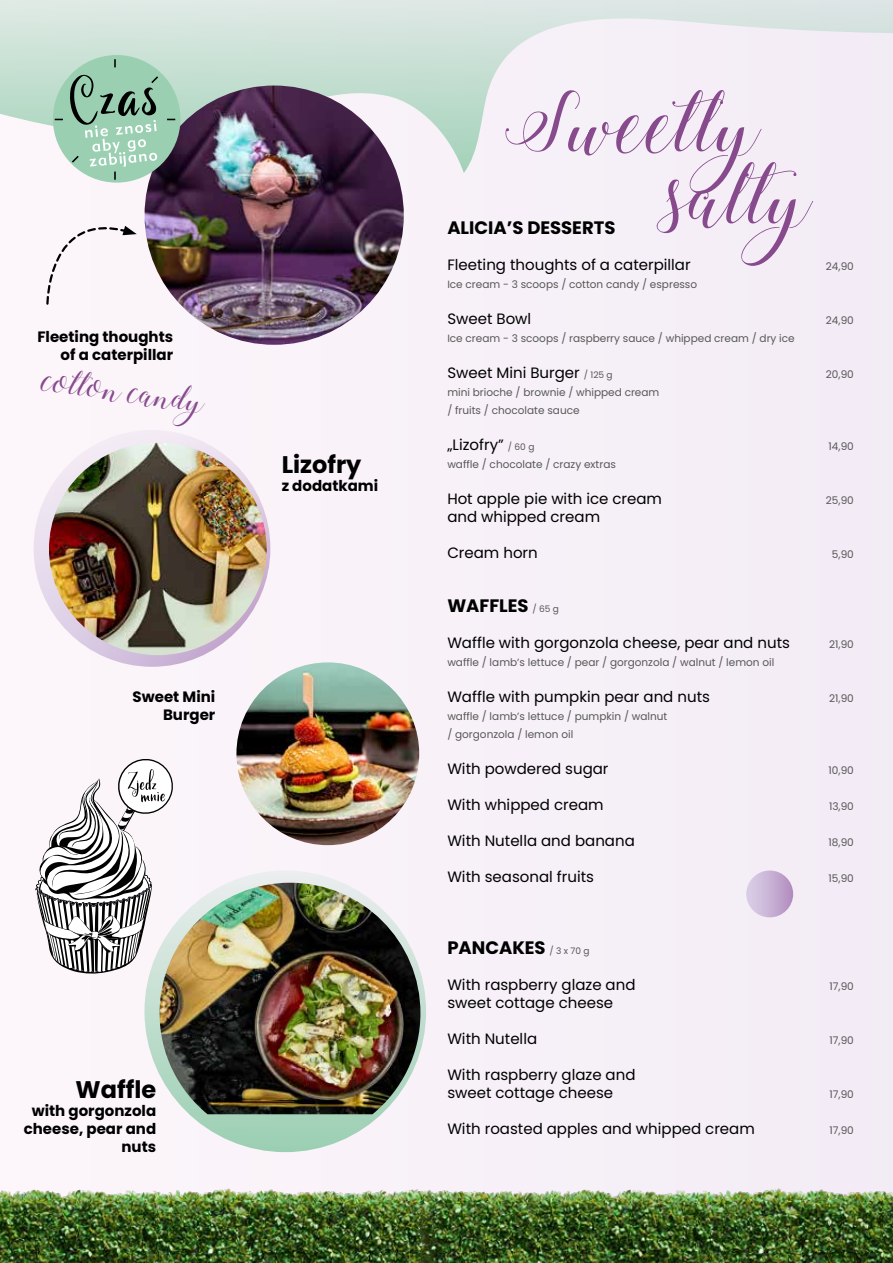
<style>
.page{position:relative;width:893px;height:1263px;background:#f6f0f8}
.page>*{position:absolute;margin:0;border:0;box-sizing:border-box;transform-origin:0 0}
.t1{font:80.85px/72px "Stylish Calligraphy";color:#874a8d}
.t2{font:33px "Stylish Calligraphy";color:#874a8d}
.t3{font:700 24px "Poppins";color:#000}
.t4{font:700 18px "Poppins";color:#000}
.t5{font:15px/18px "Poppins";color:#000}
.t6{font:700 15px/18px "Poppins";color:#000;text-align:right}
.t7{font:10.5px/18px "Poppins";color:#575756}
.s1{font-size:9px;color:#575756}
.s2{font-weight:400;font-size:9px;color:#575756}
</style>
<div class="page">
<svg style="left:144px;top:870px;width:282px;height:282px"></svg>
<svg style="left:34px;top:430px;width:236px;height:237px"></svg>
<img style="left:160px;top:883px;width:260px;height:204px">
<img style="left:49px;top:443px;width:218px;height:212px">
<svg style="left:0;top:0;width:893px;height:173px"></svg>
<img style="left:145px;top:86px;width:259px;height:259px;border-radius:130px">
<svg style="left:46px;top:226px;width:91px;height:79px"></svg>
<div style="left:746px;top:870px;width:47px;height:47px;background:linear-gradient(to right,#ded4ea,#b38fbf);border-radius:50%"></div>
<img style="left:236px;top:662px;width:183px;height:183px;border-radius:91px">
<svg style="left:35px;top:759px;width:140px;height:215px"></svg>
<svg style="left:53px;top:58px;width:124px;height:123px"></svg>
<img style="left:0;top:1087px;width:382px;height:176px">
<img style="left:382px;top:1087px;width:511px;height:176px">
<p class="t6" style="left:37px;top:328px;width:137px">Fleeting thoughts of a caterpillar</p>
<h2 class="t2" style="left:46px;top:359px;width:165px;rotate:8deg">cotton candy</h2>
<h3 class="t3" style="left:282px;top:451px;width:81px">Lizofry</h3>
<p class="t6" style="left:282px;top:477px;width:98px">z dodatkami</p>
<p class="t6" style="left:133px;top:688px;width:84px">Sweet Mini<br>Burger</p>
<h3 class="t3" style="left:76px;top:1076px;width:82px">Waffle</h3>
<p class="t6" style="left:24px;top:1102px;width:134px">with gorgonzola cheese, pear and nuts</p>
<h1 class="t1" style="left:667px;top:88px;width:147px;text-indent:-161px">Sweetly salty</h1>
<p class="t4" style="left:447px;top:217px;width:170px">ALICIA’S DESSERTS</p>
<p class="t5" style="left:447px;top:256px;width:245px">Fleeting thoughts of a caterpillar</p>
<p class="t7" style="left:447px;top:275px;width:251px">Ice cream - 3 scoops / cotton candy / espresso</p>
<p class="t5" style="left:447px;top:310px;width:85px">Sweet Bowl</p>
<p class="t7" style="left:447px;top:329px;width:349px">Ice cream - 3 scoops / raspberry sauce / whipped cream / dry ice</p>
<p class="t5" style="left:447px;top:364px;width:167px">Sweet Mini Burger <span class="s1">/ 125 g</span></p>
<p class="t7" style="left:447px;top:383px;width:214px">mini brioche / brownie / whipped cream / fruits / chocolate sauce</p>
<p class="t5" style="left:447px;top:436px;width:89px">„Lizofry” <span class="s1">/ 60 g</span></p>
<p class="t7" style="left:447px;top:455px;width:170px">waffle / chocolate / crazy extras</p>
<p class="t5" style="left:447px;top:490px;width:216px">Hot apple pie with ice cream and whipped cream</p>
<p class="t5" style="left:447px;top:544px;width:92px">Cream horn</p>
<p class="t7" style="left:826px;top:257px;width:29px">24,90</p>
<p class="t7" style="left:826px;top:311px;width:29px">24,90</p>
<p class="t7" style="left:826px;top:365px;width:29px">20,90</p>
<p class="t7" style="left:829px;top:437px;width:27px">14,90</p>
<p class="t7" style="left:826px;top:491px;width:29px">25,90</p>
<p class="t7" style="left:832px;top:545px;width:23px">5,90</p>
<p class="t4" style="left:447px;top:595px;width:113px">WAFFLES <span class="s2">/ 65 g</span></p>
<p class="t5" style="left:447px;top:634px;width:344px">Waffle with gorgonzola cheese, pear and nuts</p>
<p class="t7" style="left:447px;top:653px;width:328px">waffle / lamb’s lettuce / pear / gorgonzola / walnut / lemon oil</p>
<p class="t5" style="left:447px;top:688px;width:264px">Waffle with pumpkin pear and nuts</p>
<p class="t7" style="left:447px;top:707px;width:222px">waffle / lamb’s lettuce / pumpkin / walnut / gorgonzola / lemon oil</p>
<p class="t5" style="left:447px;top:760px;width:163px">With powdered sugar</p>
<p class="t5" style="left:447px;top:796px;width:158px">With whipped cream</p>
<p class="t5" style="left:447px;top:832px;width:189px">With Nutella and banana</p>
<p class="t5" style="left:447px;top:868px;width:148px">With seasonal fruits</p>
<p class="t7" style="left:829px;top:635px;width:26px">21,90</p>
<p class="t7" style="left:829px;top:689px;width:26px">21,90</p>
<p class="t7" style="left:829px;top:761px;width:27px">10,90</p>
<p class="t7" style="left:829px;top:797px;width:26px">13,90</p>
<p class="t7" style="left:829px;top:833px;width:27px">18,90</p>
<p class="t7" style="left:829px;top:869px;width:27px">15,90</p>
<p class="t4" style="left:447px;top:937px;width:144px">PANCAKES <span class="s2">/ 3 x 70 g</span></p>
<p class="t5" style="left:447px;top:976px;width:190px">With raspberry glaze and sweet cottage cheese</p>
<p class="t5" style="left:447px;top:1030px;width:91px">With Nutella</p>
<p class="t5" style="left:447px;top:1066px;width:190px">With raspberry glaze and sweet cottage cheese</p>
<p class="t5" style="left:447px;top:1120px;width:309px">With roasted apples and whipped cream</p>
<p class="t7" style="left:829px;top:977px;width:26px">17,90</p>
<p class="t7" style="left:829px;top:1031px;width:26px">17,90</p>
<p class="t7" style="left:829px;top:1085px;width:26px">17,90</p>
<p class="t7" style="left:829px;top:1121px;width:26px">17,90</p>
</div>
